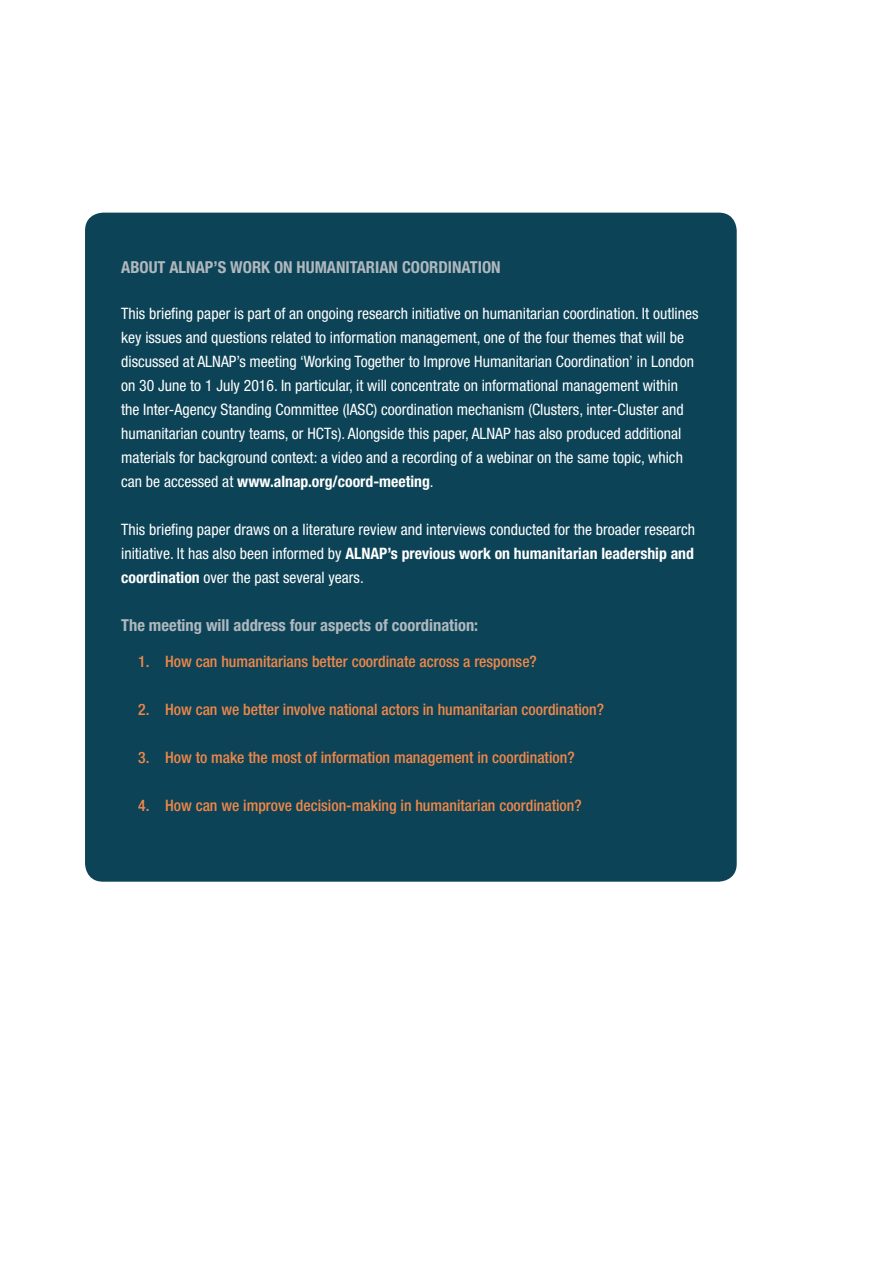
<style>
.page{position:relative;width:893px;height:1263px;background:#fff}
.page>*{position:absolute;margin:0;border:0;box-sizing:border-box;transform-origin:0 0}
.t1{font:700 condensed 16.5px "Helvetica Neue LT Std";color:#afb8be}
.t2{font:condensed 15.75px/24px "Helvetica Neue LT Std";color:#fff}
.t3{font:500 condensed 15.75px "Helvetica Neue LT Std";color:#f18749}
.s1{font-weight:700}
</style>
<div class="page">
<div style="left:85px;top:213px;width:652px;height:669px;background:#0c4356;border-radius:18px"></div>
<p class="t1" style="left:121px;top:257px;width:381px">ABOUT ALNAP’S WORK ON HUMANITARIAN COORDINATION</p>
<p class="t2" style="left:121px;top:301px;width:579px">This briefing paper is part of an ongoing research initiative on humanitarian coordination. It outlines key issues and questions related to information management, one of the four themes that will be discussed at ALNAP’s meeting ‘Working Together to Improve Humanitarian Coordination’ in London on 30 June to 1 July 2016. In particular, it will concentrate on informational management within the Inter-Agency Standing Committee (IASC) coordination mechanism (Clusters, inter-Cluster and humanitarian country teams, or HCTs). Alongside this paper, ALNAP has also produced additional materials for background context: a video and a recording of a webinar on the same topic, which can be accessed at <span class="s1">www.alnap.org/coord-meeting</span>.</p>
<p class="t2" style="left:121px;top:517px;width:576px;text-align:justify">This briefing paper draws on a literature review and interviews conducted for the broader research initiative. It has also been informed by <span class="s1">ALNAP’s previous work on humanitarian leadership and coordination</span> over the past several years.</p>
<p class="t1" style="left:121px;top:615px;width:359px">The meeting will address four aspects of coordination:</p>
<p class="t3" style="left:138px;top:652px;width:400px">1. How can humanitarians better coordinate across a response?</p>
<p class="t3" style="left:138px;top:700px;width:467px">2. How can we better involve national actors in humanitarian coordination?</p>
<p class="t3" style="left:138px;top:748px;width:438px">3. How to make the most of information management in coordination?</p>
<p class="t3" style="left:138px;top:796px;width:445px">4. How can we improve decision-making in humanitarian coordination?</p>
</div>
